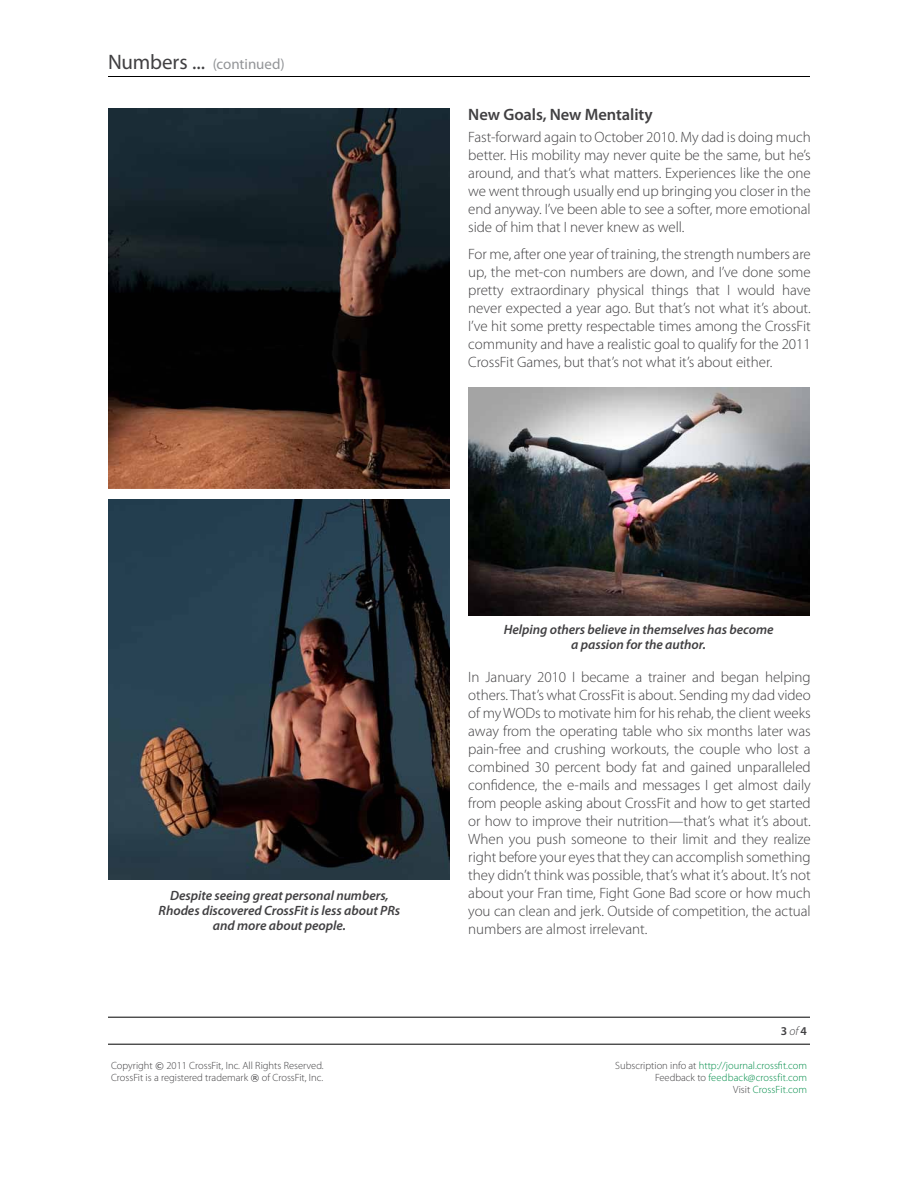
<style>
.page{position:relative;width:918px;height:1188px;background:#fff}
.page>*{position:absolute;margin:0;border:0;box-sizing:border-box;transform-origin:0 0}
.t1{font:600 16.5px "Myriad Pro";letter-spacing:-.005em;color:#414042}
.t2{font:300 15px/18px "Myriad Pro";letter-spacing:-.005em;color:#414042;text-align:justify}
.t3{font:15px "Myriad Pro";letter-spacing:-.005em;color:#939598}
.t4{font:italic 600 13.5px/15px "Myriad Pro";letter-spacing:-.005em;color:#414042;text-align:center}
.t5{font:600 12px "Myriad Pro";color:#414042}
.t6{font:300 10.5px/12px "Myriad Pro";color:#008d49;text-align:right}
.t7{font:300 10.5px/12px "Myriad Pro";color:#414042}
.s1{font-size:21px;color:#414042}
.s2{font-weight:300;font-style:italic}
.s3{font-family:"Verdana";font-weight:400;font-size:9px}
.s4{color:#414042}
</style>
<div class="page">
<hr style="left:108px;top:76px;width:702px;height:1px;background:#000">
<hr style="left:108px;top:1017px;width:702px;height:1px;background:#000">
<hr style="left:108px;top:1044px;width:702px;height:1px;background:#000">
<img style="left:108px;top:108px;width:342px;height:380px">
<img style="left:108px;top:500px;width:342px;height:380px">
<img style="left:468px;top:387px;width:342px;height:229px">
<p class="t3" style="left:108px;top:55px;width:178px"><span class="s1">Numbers ...</span> (continued)</p>
<p class="t1" style="left:468px;top:103px;width:186px">New Goals, New Mentality</p>
<p class="t2" style="left:468px;top:128px;width:344px">Fast-forward again to October 2010. My dad is doing much better. His mobility may never quite be the same, but he’s around, and that’s what matters. Experiences like the one we went through usually end up bringing you closer in the end anyway. I’ve been able to see a softer, more emotional side of him that I never knew as well.</p>
<p class="t2" style="left:468px;top:245px;width:344px">For me, after one year of training, the strength numbers are up, the met-con numbers are down, and I’ve done some pretty extraordinary physical things that I would have never expected a year ago. But that’s not what it’s about.<br>I’ve hit some pretty respectable times among the CrossFit community and have a realistic goal to qualify for the 2011<br>CrossFit Games, but that’s not what it’s about either.</p>
<p class="t4" style="left:159px;top:887px;width:243px">Despite seeing great personal numbers,<br>Rhodes discovered CrossFit is less about PRs and more about people.</p>
<p class="t4" style="left:504px;top:622px;width:271px">Helping others believe in themselves has become a passion for the author.</p>
<p class="t2" style="left:468px;top:668px;width:344px">In January 2010 I became a trainer and began helping others. That’s what CrossFit is about. Sending my dad video of my WODs to motivate him for his rehab, the client weeks away from the operating table who six months later was pain-free and crushing workouts, the couple who lost a combined 30 percent body fat and gained unparalleled confidence, the e-mails and messages I get almost daily from people asking about CrossFit and how to get started or how to improve their nutrition—that’s what it’s about.<br>When you push someone to their limit and they realize right before your eyes that they can accomplish something they didn’t think was possible, that’s what it’s about. It’s not about your Fran time, Fight Gone Bad score or how much you can clean and jerk. Outside of competition, the actual numbers are almost irrelevant.</p>
<p class="t5" style="left:781px;top:1023px;width:28px">3 <span class="s2">of</span> 4</p>
<p class="t7" style="left:111px;top:1060px;width:214px">Copyright <span class="s3">©</span> 2011 CrossFit, Inc. All Rights Reserved.<br>CrossFit is a registered trademark <span class="s3">®</span> of CrossFit, Inc.</p>
<p class="t6" style="left:615px;top:1060px;width:193px"><span class="s4">Subscription info at</span> http://journal.crossfit.com<br><span class="s4">Feedback to</span> feedback@crossfit.com<br><span class="s4">Visit</span> CrossFit.com</p>
</div>
